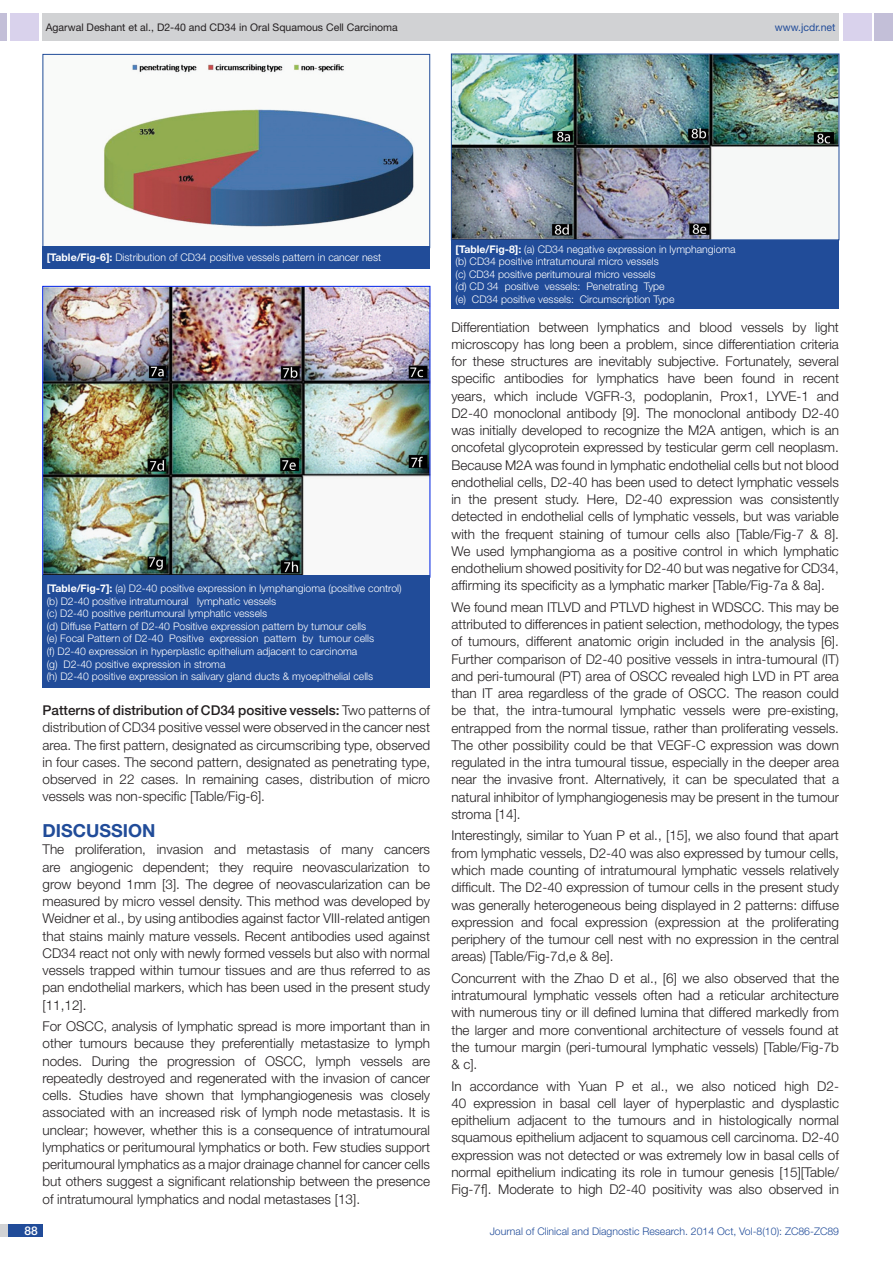
<style>
.page{position:relative;width:893px;height:1263px;background:#fff}
.page>*{position:absolute;margin:0;border:0;box-sizing:border-box;transform-origin:0 0}
.Heading{font:700 18px "Helvetica Neue";color:#214c99}
.Body_text{font:300 13.5px/17.2px "Helvetica Neue";color:#231f20;text-align:justify}
.t1{font:500 12px "Helvetica Neue";color:#fff}
.Table_text{font:300 10.5px "Helvetica Neue";color:#fff}
.t2{font:300 10.5px "Helvetica Neue";color:#214c99}
.t3{font:10.5px "Helvetica Neue";color:#231f20}
.t4{font:10.5px "Helvetica Neue";color:#214c99}
.s1{font-weight:700}
.s2{font-weight:500}
</style>
<div class="page">
<div style="left:0;top:13px;width:7px;height:28px;background:#c3bfd8"></div>
<div style="left:10px;top:13px;width:29px;height:28px;background:#d9d2ec"></div>
<div style="left:43px;top:13px;width:796px;height:28px;background:#d1d2d4"></div>
<div style="left:875px;top:13px;width:18px;height:28px;background:#c3bfd8"></div>
<div style="left:843px;top:13px;width:29px;height:28px;background:#d9d2ec"></div>
<div style="left:0;top:1224px;width:43px;height:13px;background:#d1d2d4"></div>
<div style="left:8px;top:1224px;width:35px;height:13px;background:#214c99"></div>
<img style="left:103px;top:64px;width:311px;height:163px">
<div style="left:43px;top:54px;width:387px;height:194px;border:1px solid #214c99"></div>
<div style="left:43px;top:246px;width:387px;height:23px;background:#214c99"></div>
<img style="left:45px;top:288px;width:383px;height:287px">
<div style="left:43px;top:286px;width:387px;height:291px;border:1px solid #0022e8"></div>
<div style="left:43px;top:576px;width:387px;height:112px;background:#214c99"></div>
<div style="left:451px;top:239px;width:388px;height:69px;background:#214c99"></div>
<img style="left:453px;top:56px;width:384px;height:182px">
<div style="left:451px;top:54px;width:388px;height:186px;border:1px solid #214c99"></div>
<p class="t3" style="left:46px;top:21px;width:354px">Agarwal Deshant et al., D2-40 and CD34 in Oral Squamous Cell Carcinoma</p>
<p class="t4" style="left:775px;top:21px;width:62px">www.jcdr.net</p>
<p class="Table_text" style="left:47px;top:251px;width:336px"><span class="s1">[TABLE/FIG-6]:</span> Distribution of CD34 positive vessels pattern in cancer nest</p>
<p class="Table_text" style="left:47px;top:582px;width:356px"><span class="s1">[TABLE/FIG-7]:</span> (a) D2-40 positive expression in lymphangioma (positive control)</p>
<p class="Table_text" style="left:47px;top:594px;width:231px">(b) D2-40 positive intratumoural lymphatic vessels</p>
<p class="Table_text" style="left:47px;top:607px;width:222px">(c) D2-40 positive peritumoural lymphatic vessels</p>
<p class="Table_text" style="left:47px;top:620px;width:321px">(d) Diffuse Pattern of D2-40 Positive expression pattern by tumour cells</p>
<p class="Table_text" style="left:47px;top:632px;width:329px">(e) Focal Pattern of D2-40 Positive expression pattern by tumour cells</p>
<p class="Table_text" style="left:47px;top:645px;width:312px">(f) D2-40 expression in hyperplastic epithelium adjacent to carcinoma</p>
<p class="Table_text" style="left:47px;top:657px;width:180px">(g) D2-40 positive expression in stroma</p>
<p class="Table_text" style="left:47px;top:670px;width:328px">(h) D2-40 positive expression in salivary gland ducts &amp; myoepithelial cells</p>
<p class="Body_text" style="left:43px;top:701px;width:389px"><span class="s2">Patterns of distribution of CD34 positive vessels:</span> Two patterns of distribution of CD34 positive vessel were observed in the cancer nest area. The first pattern, designated as circumscribing type, observed in four cases. The second pattern, designated as penetrating type, observed in 22 cases. In remaining cases, distribution of micro vessels was non-specific [Table/Fig-6].</p>
<p class="Heading" style="left:43px;top:819px;width:69px">DISCUSSIO</p>
<p class="Heading" style="left:142px;top:819px;width:15px">N</p>
<p class="Body_text" style="left:43px;top:841px;width:389px">The proliferation, invasion and metastasis of many cancers are angiogenic dependent; they require neovascularization to grow beyond 1mm [3]. The degree of neovascularization can be measured by micro vessel density. This method was developed by Weidner et al., by using antibodies against factor VIII-related antigen that stains mainly mature vessels. Recent antibodies used against CD34 react not only with newly formed vessels but also with normal vessels trapped within tumour tissues and are thus referred to as pan endothelial markers, which has been used in the present study [11,12].</p>
<p class="Body_text" style="left:43px;top:1017px;width:389px">For OSCC, analysis of lymphatic spread is more important than in other tumours because they preferentially metastasize to lymph nodes. During the progression of OSCC, lymph vessels are repeatedly destroyed and regenerated with the invasion of cancer cells. Studies have shown that lymphangiogenesis was closely associated with an increased risk of lymph node metastasis. It is unclear; however, whether this is a consequence of intratumoural lymphatics or peritumoural lymphatics or both. Few studies support peritumoural lymphatics as a major drainage channel for cancer cells but others suggest a significant relationship between the presence of intratumoural lymphatics and nodal metastases [13].</p>
<p class="Table_text" style="left:456px;top:242px;width:282px"><span class="s1">[TABLE/FIG-8]:</span> (a) CD34 negative expression in lymphangioma</p>
<p class="Table_text" style="left:456px;top:255px;width:205px">(b) CD34 positive intratumoural micro vessels</p>
<p class="Table_text" style="left:456px;top:268px;width:201px">(c) CD34 positive peritumoural micro vessels</p>
<p class="Table_text" style="left:456px;top:280px;width:211px">(d) CD 34 positive vessels: Penetrating Type</p>
<p class="Table_text" style="left:456px;top:293px;width:220px">(e) CD34 positive vessels: Circumscription Type</p>
<p class="Body_text" style="left:451px;top:318px;width:389px">Differentiation between lymphatics and blood vessels by light microscopy has long been a problem, since differentiation criteria for these structures are inevitably subjective. Fortunately, several specific antibodies for lymphatics have been found in recent years, which include VGFR-3, podoplanin, Prox1, LYVE-1 and D2-40 monoclonal antibody [9]. The monoclonal antibody D2-40 was initially developed to recognize the M2A antigen, which is an oncofetal glycoprotein expressed by testicular germ cell neoplasm.<br>Because M2A was found in lymphatic endothelial cells but not blood endothelial cells, D2-40 has been used to detect lymphatic vessels in the present study. Here, D2-40 expression was consistently detected in endothelial cells of lymphatic vessels, but was variable with the frequent staining of tumour cells also [Table/Fig-7 &amp; 8].<br>We used lymphangioma as a positive control in which lymphatic endothelium showed positivity for D2-40 but was negative for CD34, affirming its specificity as a lymphatic marker [Table/Fig-7a &amp; 8a].</p>
<p class="Body_text" style="left:451px;top:598px;width:389px">We found mean ITLVD and PTLVD highest in WDSCC. This may be attributed to differences in patient selection, methodology, the types of tumours, different anatomic origin included in the analysis [6].<br>Further comparison of D2-40 positive vessels in intra-tumoural (IT) and peri-tumoural (PT) area of OSCC revealed high LVD in PT area than IT area regardless of the grade of OSCC. The reason could be that, the intra-tumoural lymphatic vessels were pre-existing, entrapped from the normal tissue, rather than proliferating vessels.<br>The other possibility could be that VEGF-C expression was down regulated in the intra tumoural tissue, especially in the deeper area near the invasive front. Alternatively, it can be speculated that a natural inhibitor of lymphangiogenesis may be present in the tumour stroma [14].</p>
<p class="Body_text" style="left:451px;top:827px;width:389px">Interestingly, similar to Yuan P et al., [15], we also found that apart from lymphatic vessels, D2-40 was also expressed by tumour cells, which made counting of intratumoural lymphatic vessels relatively difficult. The D2-40 expression of tumour cells in the present study was generally heterogeneous being displayed in 2 patterns: diffuse expression and focal expression (expression at the proliferating periphery of the tumour cell nest with no expression in the central areas) [Table/Fig-7d,e &amp; 8e].</p>
<p class="Body_text" style="left:451px;top:969px;width:389px">Concurrent with the Zhao D et al., [6] we also observed that the intratumoural lymphatic vessels often had a reticular architecture with numerous tiny or ill defined lumina that differed markedly from the larger and more conventional architecture of vessels found at the tumour margin (peri-tumoural lymphatic vessels) [Table/Fig-7b &amp; c].</p>
<p class="Body_text" style="left:451px;top:1077px;width:389px">In accordance with Yuan P et al., we also noticed high D2- 40 expression in basal cell layer of hyperplastic and dysplastic epithelium adjacent to the tumours and in histologically normal squamous epithelium adjacent to squamous cell carcinoma. D2-40 expression was not detected or was extremely low in basal cells of normal epithelium indicating its role in tumour genesis [15][Table/ Fig-7f]. Moderate to high D2-40 positivity was also observed in</p>
<p class="t1" style="left:24px;top:1223px;width:15px">88</p>
<p class="t2" style="left:490px;top:1225px;width:351px">Journal of Clinical and Diagnostic Research. 2014 Oct, Vol-8(10): ZC86-ZC89</p>
</div>
